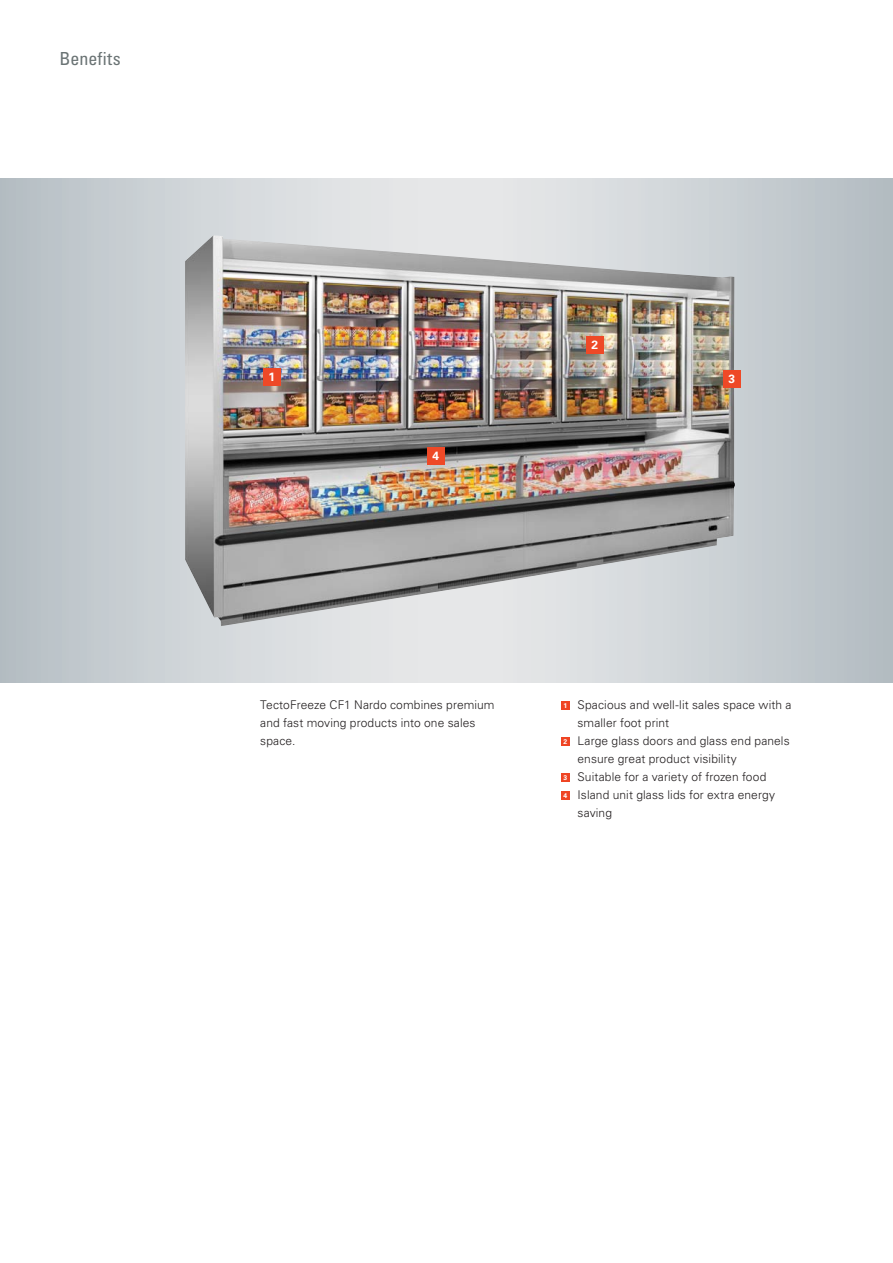
<style>
.page{position:relative;width:893px;height:1263px;background:#fff}
.page>*{position:absolute;margin:0;border:0;box-sizing:border-box;transform-origin:0 0}
.t1{font:condensed 18px "Univers LTCYR 57";letter-spacing:.01em;color:#6a7374}
.t2{font:300 12px/18px "Univers LTCYR 45";letter-spacing:.01em;color:#231f20}
.t3{font:700 12px "Univers LTCYR 65";color:#fff}
.s1{font-family:"Univers LTCYR 65";font-weight:700;font-size:6.75px;color:#fff}
</style>
<div class="page">
<svg style="left:0;top:179px;width:893px;height:504px;background:#c7cdd1"></svg>
<div style="left:561px;top:701px;width:9px;height:8px;background:#ef4423"></div>
<div style="left:561px;top:737px;width:9px;height:8px;background:#ef4423"></div>
<div style="left:561px;top:773px;width:9px;height:8px;background:#ef4423"></div>
<div style="left:561px;top:791px;width:9px;height:8px;background:#ef4423"></div>
<img style="left:185px;top:235px;width:550px;height:391px">
<div style="left:263px;top:368px;width:17px;height:17px;background:#ee4927"></div>
<div style="left:586px;top:336px;width:17px;height:17px;background:#ee4927"></div>
<div style="left:723px;top:370px;width:17px;height:17px;background:#ee4927"></div>
<div style="left:427px;top:448px;width:17px;height:17px;background:#ee4927"></div>
<h1 class="t1" style="left:60px;top:50px;width:63px">Benefits</h1>
<p class="t3" style="left:269px;top:372px;width:8px">1</p>
<p class="t3" style="left:433px;top:452px;width:8px">4</p>
<p class="t3" style="left:592px;top:341px;width:8px">2</p>
<p class="t3" style="left:728px;top:374px;width:8px">3</p>
<p class="t2" style="left:260px;top:697px;width:236px">TectoFreeze CF1 Nardo combines premium and fast moving products into one sales space.</p>
<p class="t2" style="left:563px;top:697px;width:229px"><span class="s1">1</span> Spacious and well-lit sales space with a</p>
<p class="t2" style="left:577px;top:715px;width:93px">smaller foot print</p>
<p class="t2" style="left:563px;top:733px;width:228px"><span class="s1">2</span> Large glass doors and glass end panels</p>
<p class="t2" style="left:577px;top:751px;width:161px">ensure great product visibility</p>
<p class="t2" style="left:563px;top:769px;width:204px"><span class="s1">3</span> Suitable for a variety of frozen food</p>
<p class="t2" style="left:563px;top:787px;width:213px"><span class="s1">4</span> Island unit glass lids for extra energy</p>
<p class="t2" style="left:577px;top:805px;width:36px">saving</p>
</div>
